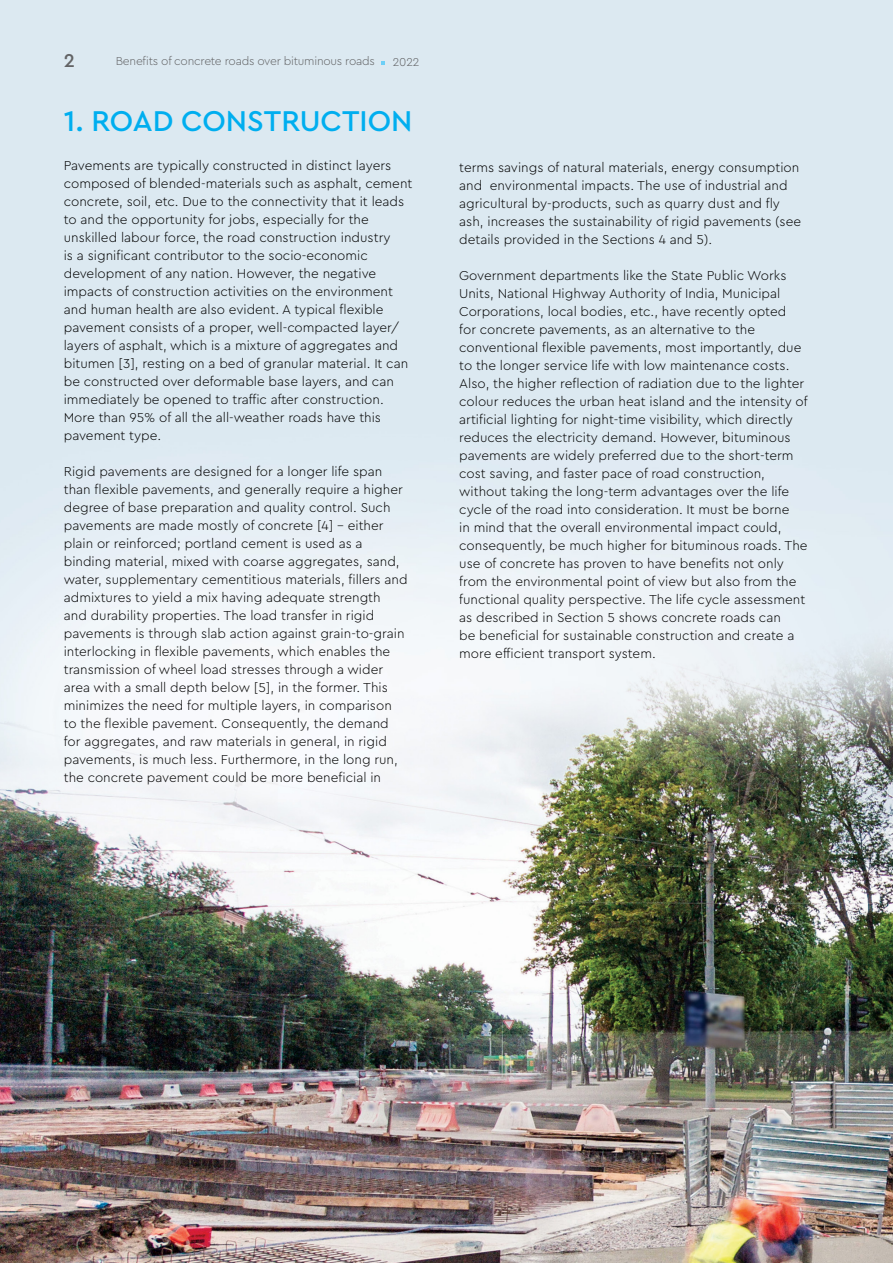
<style>
.page{position:relative;width:893px;height:1263px;background:#fff}
.page>*{position:absolute;margin:0;border:0;box-sizing:border-box;transform-origin:0 0}
.t1{font:500 30px "Cera Pro";color:#00aeef}
.t2{font:500 19.5px "Cera Pro";color:#636466}
.t3{font:300 13.5px/18px "Cera Pro";color:#000}
.t4{font:300 12px "Cera Pro";letter-spacing:-.02em;color:#636466}
</style>
<div class="page">
<img style="left:0;top:0;width:893px;height:1263px">
<h2 class="t2" style="left:64px;top:47px;width:13px">2</h2>
<p class="t4" style="left:116px;top:53px;width:261px">Benefits of concrete roads over bituminous roads</p>
<p class="t4" style="left:393px;top:54px;width:28px">2022</p>
<h1 class="t1" style="left:64px;top:101px;width:350px">1. ROAD CONSTRUCTION</h1>
<p class="t3" style="left:64px;top:155px;width:350px">Pavements are typically constructed in distinct layers composed of blended-materials such as asphalt, cement concrete, soil, etc. Due to the connectivity that it leads to and the opportunity for jobs, especially for the unskilled labour force, the road construction industry<br>is a significant contributor to the socio-economic development of any nation. However, the negative impacts of construction activities on the environment and human health are also evident. A typical flexible pavement consists of a proper, well-compacted layer/ layers of asphalt, which is a mixture of aggregates and bitumen [3], resting on a bed of granular material. It can be constructed over deformable base layers, and can immediately be opened to traffic after construction.<br>More than 95% of all the all-weather roads have this pavement type.</p>
<p class="t3" style="left:64px;top:461px;width:345px">Rigid pavements are designed for a longer life span than flexible pavements, and generally require a higher degree of base preparation and quality control. Such pavements are made mostly of concrete [4] – either plain or reinforced; portland cement is used as a binding material, mixed with coarse aggregates, sand, water, supplementary cementitious materials, fillers and admixtures to yield a mix having adequate strength<br>and durability properties. The load transfer in rigid pavements is through slab action against grain-to-grain interlocking in flexible pavements, which enables the transmission of wheel load stresses through a wider area with a small depth below [5], in the former. This minimizes the need for multiple layers, in comparison to the flexible pavement. Consequently, the demand for aggregates, and raw materials in general, in rigid pavements, is much less. Furthermore, in the long run, the concrete pavement could be more beneficial in</p>
<p class="t3" style="left:459px;top:158px;width:343px">terms savings of natural materials, energy consumption and environmental impacts. The use of industrial and agricultural by-products, such as quarry dust and fly ash, increases the sustainability of rigid pavements (see details provided in the Sections 4 and 5).</p>
<p class="t3" style="left:459px;top:266px;width:350px">Government departments like the State Public Works Units, National Highway Authority of India, Municipal Corporations, local bodies, etc., have recently opted<br>for concrete pavements, as an alternative to the conventional flexible pavements, most importantly, due to the longer service life with low maintenance costs.<br>Also, the higher reflection of radiation due to the lighter colour reduces the urban heat island and the intensity of artificial lighting for night-time visibility, which directly reduces the electricity demand. However, bituminous pavements are widely preferred due to the short-term cost saving, and faster pace of road construction, without taking the long-term advantages over the life cycle of the road into consideration. It must be borne<br>in mind that the overall environmental impact could, consequently, be much higher for bituminous roads. The use of concrete has proven to have benefits not only from the environmental point of view but also from the functional quality perspective. The life cycle assessment as described in Section 5 shows concrete roads can<br>be beneficial for sustainable construction and create a more efficient transport system.</p>
</div>
